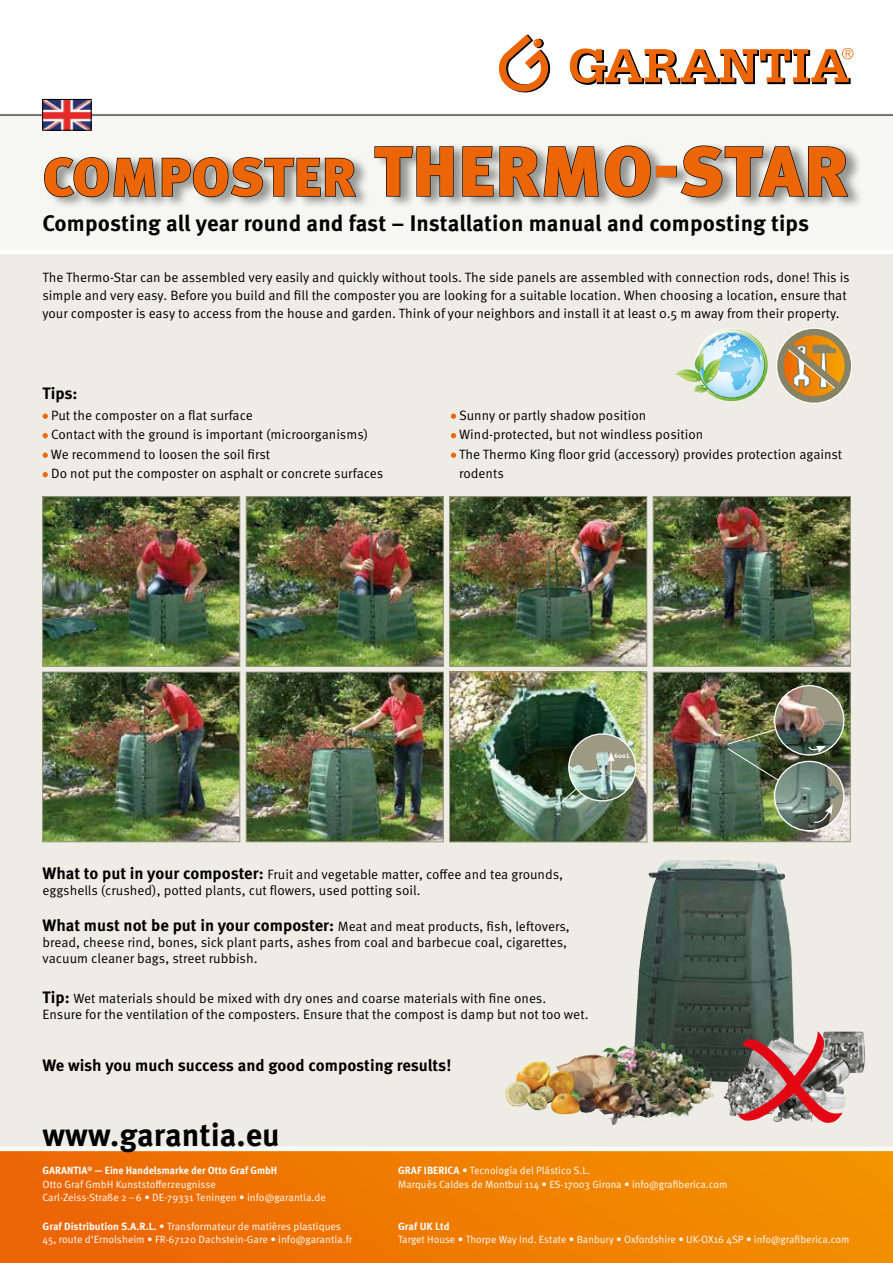
<style>
.page{position:relative;width:893px;height:1263px;background:#fff}
.page>*{position:absolute;margin:0;border:0;box-sizing:border-box;transform-origin:0 0}
.t1{font:900 70.2px "Meta Pro";letter-spacing:.01em;color:#ec6608}
.t2{font:700 32.1px "Meta Pro";color:#000}
.t3{font:700 22.5px "Meta Pro";letter-spacing:.005em;color:#000}
.t4{font:700 16.5px "Meta Pro";letter-spacing:-.005em;color:#000}
.t5{font:13.5px/16.2px "Meta Pro";color:#000}
.t6{font:10.5px/13.5px "Meta Pro";color:#fff}
.t7{font:700 10.5px "Meta Pro";color:#fff}
.t8{font:700 6.75px "Meta Pro";color:#fff}
.s1{font-size:53.85px}
.s2{font-size:10.5px;color:#ec6608}
.s3{font-weight:700;font-size:16.5px}
.s4{font-weight:700}
</style>
<div class="page">
<div style="left:0;top:114px;width:893px;height:1037px;background:#edece5"></div>
<div style="left:0;top:115px;width:893px;height:139px;background:#f6f6f2"></div>
<div style="left:0;top:249px;width:893px;height:5px;background:#fff"></div>
<svg style="left:570px;top:48px;width:284px;height:37px"></svg>
<svg style="left:499px;top:35px;width:51px;height:57px"></svg>
<hr style="left:0;top:115px;width:893px;height:1px;background:#000">
<div style="left:0;top:1151px;width:893px;height:112px;background:linear-gradient(to right,#ec6406,#f39200)"></div>
<hr style="left:0;top:1147px;width:893px;height:4px;background:#fff">
<svg style="left:776px;top:328px;width:76px;height:76px"></svg>
<img style="left:719px;top:328px;width:49px;height:74px">
<img style="left:697px;top:331px;width:70px;height:69px">
<img style="left:699px;top:332px;width:65px;height:65px;border-radius:32px">
<img style="left:734px;top:333px;width:28px;height:44px">
<img style="left:700px;top:333px;width:34px;height:63px">
<svg style="left:726px;top:333px;width:13px;height:3px"></svg>
<img style="left:677px;top:371px;width:4px;height:6px">
<img style="left:718px;top:359px;width:5px;height:24px">
<img style="left:720px;top:360px;width:1px;height:23px">
<img style="left:718px;top:360px;width:2px;height:26px">
<svg style="left:681px;top:353px;width:37px;height:40px"></svg>
<img style="left:695px;top:354px;width:11px;height:17px">
<img style="left:248px;top:498px;width:193px;height:167px">
<div style="left:246px;top:496px;width:197px;height:171px;border:1px solid #9c9a83"></div>
<img style="left:248px;top:674px;width:193px;height:166px">
<div style="left:246px;top:672px;width:197px;height:170px;border:1px solid #9c9a83"></div>
<img style="left:44px;top:498px;width:194px;height:167px">
<div style="left:42px;top:496px;width:198px;height:171px;border:1px solid #9c9a83"></div>
<img style="left:44px;top:674px;width:194px;height:166px">
<div style="left:42px;top:672px;width:198px;height:170px;border:1px solid #9c9a83"></div>
<img style="left:451px;top:498px;width:194px;height:167px">
<div style="left:449px;top:496px;width:198px;height:171px;border:1px solid #9c9a83"></div>
<img style="left:451px;top:674px;width:194px;height:166px">
<div style="left:449px;top:672px;width:198px;height:170px;border:1px solid #9c9a83"></div>
<img style="left:569px;top:736px;width:67px;height:64px">
<svg style="left:558px;top:752px;width:57px;height:53px;background:#879b8c"></svg>
<img style="left:655px;top:498px;width:193px;height:167px">
<div style="left:653px;top:496px;width:197px;height:171px;border:1px solid #9c9a83"></div>
<img style="left:655px;top:674px;width:193px;height:166px">
<div style="left:653px;top:672px;width:197px;height:170px;border:1px solid #9c9a83"></div>
<img style="left:775px;top:686px;width:69px;height:68px">
<img style="left:775px;top:761px;width:69px;height:70px;border-radius:35px">
<img style="left:726px;top:717px;width:107px;height:108px">
<img style="left:843px;top:1031px;width:22px;height:42px">
<img style="left:633px;top:860px;width:161px;height:222px">
<img style="left:607px;top:1040px;width:40px;height:12px">
<img style="left:551px;top:1055px;width:39px;height:58px">
<img style="left:505px;top:1061px;width:46px;height:50px">
<img style="left:723px;top:1037px;width:15px;height:80px">
<svg style="left:738px;top:1031px;width:105px;height:92px;background:#a97577"></svg>
<div style="left:44px;top:142px;width:820px;height:68px;background:#000;opacity:.4"></div>
<svg style="left:44px;top:142px;width:313px;height:63px"></svg>
<svg style="left:374px;top:145px;width:80px;height:52px"></svg>
<svg style="left:462px;top:142px;width:189px;height:59px;background:#a8a8a5"></svg>
<div style="left:656px;top:166px;width:21px;height:11px;border:1px solid #000"></div>
<svg style="left:680px;top:142px;width:169px;height:56px"></svg>
<svg style="left:43px;top:414px;width:5px;height:5px"></svg>
<svg style="left:43px;top:433px;width:5px;height:5px"></svg>
<svg style="left:43px;top:453px;width:5px;height:5px"></svg>
<svg style="left:43px;top:472px;width:5px;height:5px"></svg>
<svg style="left:451px;top:414px;width:5px;height:5px"></svg>
<svg style="left:451px;top:433px;width:5px;height:5px"></svg>
<svg style="left:451px;top:453px;width:5px;height:5px"></svg>
<img style="left:44px;top:101px;width:46px;height:28px">
<div style="left:42px;top:99px;width:50px;height:32px;border:1px solid #000"></div>
<h1 class="t1" style="left:43px;top:128px;width:807px"><span class="s1">COMPOSTER</span> THERMO-STAR</h1>
<h3 class="t3" style="left:43px;top:209px;width:768px">Composting all year round and fast – Installation manual and composting tips</h3>
<p class="t5" style="left:43px;top:269px;width:809px;line-height:18px">The Thermo-Star can be assembled very easily and quickly without tools. The side panels are assembled with connection rods, done! This is simple and very easy. Before you build and fill the composter you are looking for a suitable location. When choosing a location, ensure that your composter is easy to access from the house and garden. Think of your neighbors and install it at least 0.5 m away from their property.</p>
<p class="t4" style="left:43px;top:383px;width:37px">Tips:</p>
<p class="t5" style="left:43px;top:407px;width:212px"><span class="s2">•</span> Put the composter on a flat surface</p>
<p class="t5" style="left:43px;top:427px;width:327px"><span class="s2">•</span> Contact with the ground is important (microorganisms)</p>
<p class="t5" style="left:43px;top:446px;width:229px"><span class="s2">•</span> We recommend to loosen the soil first</p>
<p class="t5" style="left:43px;top:466px;width:342px"><span class="s2">•</span> Do not put the composter on asphalt or concrete surfaces</p>
<p class="t5" style="left:451px;top:407px;width:197px"><span class="s2">•</span> Sunny or partly shadow position</p>
<p class="t5" style="left:451px;top:427px;width:254px"><span class="s2">•</span> Wind-protected, but not windless position</p>
<p class="t5" style="left:459px;top:445px;width:385px;line-height:19.5px;text-indent:-8px"><span class="s2">•</span> The Thermo King floor grid (accessory) provides protection against rodents</p>
<p class="t8" style="left:614px;top:752px;width:17px">600L</p>
<p class="t5" style="left:43px;top:866px;width:522px"><span class="s3">What to put in your composter:</span> Fruit and vegetable matter, coffee and tea grounds, eggshells (crushed), potted plants, cut flowers, used potting soil.</p>
<p class="t5" style="left:43px;top:918px;width:529px"><span class="s3">What must not be put in your composter:</span> Meat and meat products, fish, leftovers, bread, cheese rind, bones, sick plant parts, ashes from coal and barbecue coal, cigarettes, vacuum cleaner bags, street rubbish.</p>
<p class="t5" style="left:43px;top:990px;width:547px"><span class="s3">Tip:</span> Wet materials should be mixed with dry ones and coarse materials with fine ones.<br>Ensure for the ventilation of the composters. Ensure that the compost is damp but not too wet.</p>
<p class="t4" style="left:43px;top:1055px;width:410px">We wish you much success and good composting results!</p>
<h2 class="t2" style="left:43px;top:1114px;width:239px">www.garantia.eu</h2>
<p class="t6" style="left:43px;top:1164px;width:285px"><span class="s4">GARANTIA</span><sup>®</sup> <span class="s4">— Eine Handelsmarke der Otto Graf GmbH<br></span>Otto Graf GmbH Kunststofferzeugnisse<br>Carl-Zeiss-Straße 2–6 • DE-79331 Teningen • info@garantia.de</p>
<p class="t6" style="left:398px;top:1164px;width:331px"><span class="s4">GRAF IBERICA</span> • Tecnología del Plástico S.L.<br>Marquès Caldes de Montbui 114 • ES-17003 Girona • info@grafiberica.com</p>
<p class="t7" style="left:398px;top:1219px;width:53px">Graf UK Ltd</p>
<p class="t6" style="left:398px;top:1233px;width:453px">Target House • Thorpe Way Ind. Estate • Banbury • Oxfordshire • UK-OX16 4SP • info@grafiberica.com</p>
<p class="t6" style="left:43px;top:1219px;width:311px"><span class="s4">Graf Distribution S.A.R.L.</span> • Transformateur de matières plastiques<br>45, route d‘Ernolsheim • FR-67120 Dachstein-Gare • info@garantia.fr</p>
</div>
